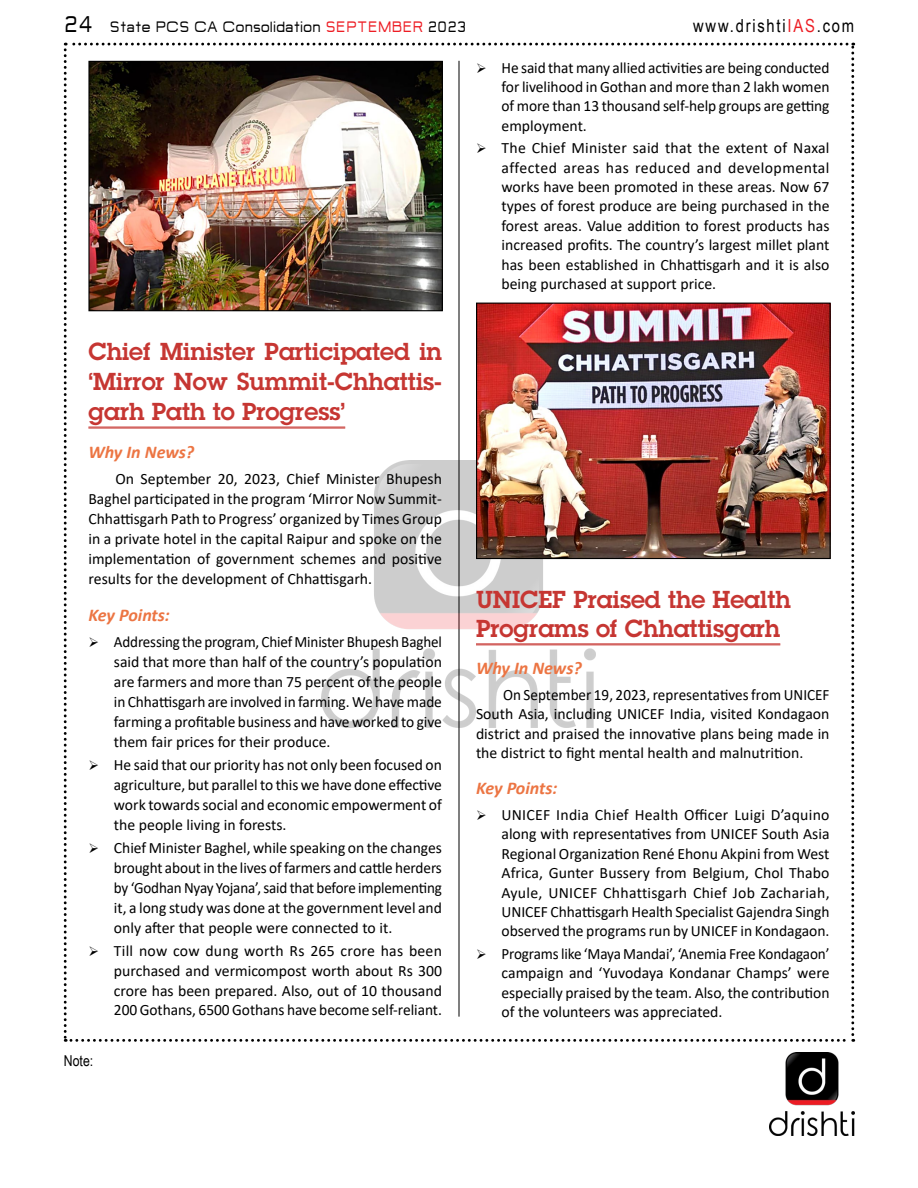
<style>
.page{position:relative;width:918px;height:1188px;background:#fff}
.page>*{position:absolute;margin:0;border:0;box-sizing:border-box;transform-origin:0 0}
.t1{font:600 24px/30px "Lubalin Graph Std";color:#c63632;text-align:justify}
.t2{font:italic 700 18px "Calibri";color:#ec7543}
.t3{font:18px "Arial Narrow";letter-spacing:.1em;color:#000}
.t4{font:16.5px "Jepanten";color:#000;scale:.91 1}
.t5{font:15.75px/19.4px "Calibri";color:#000;text-align:justify}
.t6{font:15.75px/19.4px "Calibri";color:#000;text-align:justify;scale:.96 1}
.t7{font:15px "Arial Narrow";color:#000}
.s1{font-size:24.75px}
.s2{color:#ed1d24}
</style>
<div class="page">
<img style="left:770px;top:1053px;width:84px;height:82px">
<img style="left:64px;top:43px;width:790px;height:999px">
<p class="t4" style="left:64px;top:20px;width:444px"><span class="s1">24</span> State PCS CA Consolidation <span class="s2">SEPTEMBER</span> 2023</p>
<p class="t3" style="left:693px;top:13px;width:163px">www.drishti<span class="s2">IAS</span>.com</p>
<p class="t5" style="left:502px;top:57px;width:330px">He said that many allied activities are being conducted for livelihood in Gothan and more than 2 lakh women of more than 13 thousand self-help groups are getting employment.</p>
<p class="t5" style="left:502px;top:138px;width:330px">The Chief Minister said that the extent of Naxal affected areas has reduced and developmental works have been promoted in these areas. Now 67 types of forest produce are being purchased in the forest areas. Value addition to forest products has increased profits. The country’s largest millet plant has been established in Chhattisgarh and it is also being purchased at support price.</p>
<h1 class="t1" style="left:88px;top:337px;width:355px">Chief Minister Participated in ‘Mirror Now Summit-Chhattis&shy;garh Path to Progress’</h1>
<p class="t2" style="left:88px;top:439px;width:107px">Why In News?</p>
<p class="t5" style="left:88px;top:469px;width:355px;line-height:20px;text-indent:27px">On September 20, 2023, Chief Minister Bhupesh Baghel participated in the program ‘Mirror Now Summit-Chhattisgarh Path to Progress’ organized by Times Group in a private hotel in the capital Raipur and spoke on the implementation of government schemes and positive results for the development of Chhattisgarh.</p>
<p class="t2" style="left:88px;top:602px;width:83px">Key Points:</p>
<p class="t6" style="left:114px;top:632px;width:343px;line-height:20px">Addressing the program, Chief Minister Bhupesh Baghel said that more than half of the country’s population are farmers and more than 75 percent of the people in Chhattisgarh are involved in farming. We have made farming a profitable business and have worked to give them fair prices for their produce.</p>
<p class="t5" style="left:114px;top:754px;width:330px;line-height:20px">He said that our priority has not only been focused on agriculture, but parallel to this we have done effective work towards social and economic empowerment of the people living in forests.</p>
<p class="t5" style="left:114px;top:837px;width:330px;line-height:20px">Chief Minister Baghel, while speaking on the changes brought about in the lives of farmers and cattle herders by ‘Godhan Nyay Yojana’, said that before implementing it, a long study was done at the government level and only after that people were connected to it.</p>
<p class="t5" style="left:114px;top:940px;width:330px;line-height:20px">Till now cow dung worth Rs 265 crore has been purchased and vermicompost worth about Rs 300 crore has been prepared. Also, out of 10 thousand 200 Gothans, 6500 Gothans have become self-reliant.</p>
<p class="t7" style="left:64px;top:1050px;width:31px">Note:</p>
<h1 class="t1" style="left:476px;top:584px;width:316px;line-height:29.5px">UNICEF Praised the Health<br>Programs of Chhattisgarh</h1>
<p class="t2" style="left:476px;top:656px;width:107px">Why In News?</p>
<p class="t6" style="left:476px;top:685px;width:370px;text-indent:27px">On September 19, 2023, representatives from UNICEF South Asia, including UNICEF India, visited Kondagaon district and praised the innovative plans being made in the district to fight mental health and malnutrition.</p>
<p class="t2" style="left:476px;top:776px;width:83px">Key Points:</p>
<p class="t5" style="left:502px;top:805px;width:330px">UNICEF India Chief Health Officer Luigi D’aquino along with representatives from UNICEF South Asia Regional Organization René Ehonu Akpini from West Africa, Gunter Bussery from Belgium, Chol Thabo Ayule, UNICEF Chhattisgarh Chief Job Zachariah, UNICEF Chhattisgarh Health Specialist Gajendra Singh observed the programs run by UNICEF in Kondagaon.</p>
<p class="t6" style="left:502px;top:944px;width:343px">Programs like ‘Maya Mandai’, ‘Anemia Free Kondagaon’ campaign and ‘Yuvodaya Kondanar Champs’ were especially praised by the team. Also, the contribution of the volunteers was appreciated.</p>
</div>
